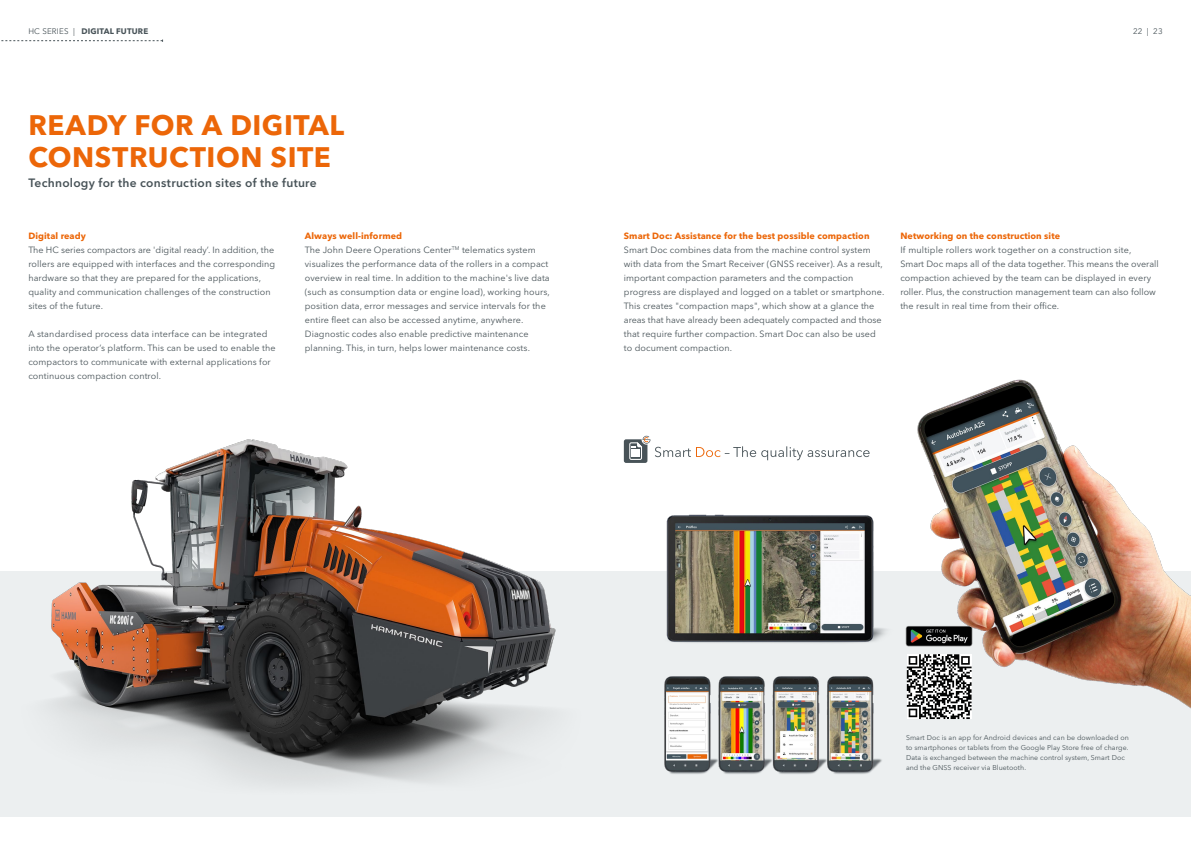
<style>
.page{position:relative;width:1191px;height:842px;background:#fff}
.page>*{position:absolute;margin:0;border:0;box-sizing:border-box;transform-origin:0 0}
.t1{font:700 28px/32px "Avenir Next LT Pro";letter-spacing:.015em;color:#ec6608}
.t2{font:600 12px "Avenir Next LT Pro";letter-spacing:.02em;color:#485358}
.t3{font:9px/14px "Avenir Next LT Pro";letter-spacing:.01em;color:#485358}
.t4{font:700 9px "Avenir Next LT Pro";letter-spacing:.01em;color:#ec6608}
.t5{font:700 8px "Avenir Next LT Pro";letter-spacing:.02em;color:#485358}
.t6{font:8px "Avenir Next LT Pro";color:#485358}
.t7{font:7px/10px "Avenir Next LT Pro";letter-spacing:.01em;color:#485358}
.s1{font-weight:400}
.s2{font-weight:700;color:#ec6608}
</style>
<div class="page">
<div style="left:0;top:571px;width:1191px;height:245px;background:#eceff0"></div>
<img style="left:664px;top:680px;width:218px;height:94px">
<img style="left:665px;top:514px;width:84px;height:166px">
<img style="left:749px;top:379px;width:442px;height:356px">
<img style="left:51px;top:439px;width:505px;height:345px">
<svg style="left:906px;top:654px;width:65px;height:65px;background:#7f8080"></svg>
<svg style="left:1px;top:40px;width:162px;height:2px"></svg>
<svg style="left:624px;top:436px;width:245px;height:27px"></svg>
<p class="t5" style="left:28px;top:27px;width:121px"><span class="s1">HC SERIES |</span> DIGITAL FUTURE</p>
<p class="t6" style="left:1133px;top:27px;width:31px">22 | 23</p>
<h1 class="t1" style="left:28px;top:108px;width:317px">READY FOR A DIGITAL<br>CONSTRUCTION SITE</h1>
<h2 class="t2" style="left:28px;top:175px;width:290px">Technology for the construction sites of the future</h2>
<p class="t4" style="left:28px;top:230px;width:59px">Digital ready</p>
<p class="t3" style="left:28px;top:243px;width:248px">The HC series compactors are 'digital ready’. In addition, the rollers are equipped with interfaces and the corresponding hardware so that they are prepared for the applications, quality and communication challenges of the construction sites of the future.</p>
<p class="t3" style="left:28px;top:327px;width:249px">A standardised process data interface can be integrated into the operator’s platform. This can be used to enable the compactors to communicate with external applications for continuous compaction control.</p>
<p class="t3" style="left:305px;top:229px;width:246px"><span class="s2">Always well-informed<br></span>The John Deere Operations Center<sup>TM</sup> telematics system visualizes the performance data of the rollers in a compact overview in real time. In addition to the machine's live data (such as consumption data or engine load), working hours, position data, error messages and service intervals for the entire fleet can also be accessed anytime, anywhere.<br>Diagnostic codes also enable predictive maintenance planning. This, in turn, helps lower maintenance costs.</p>
<p class="t4" style="left:624px;top:230px;width:247px">Smart Doc: Assistance for the best possible compaction</p>
<p class="t3" style="left:624px;top:243px;width:262px">Smart Doc combines data from the machine control system with data from the Smart Receiver (GNSS receiver). As a result, important compaction parameters and the compaction progress are displayed and logged on a tablet or smartphone.<br>This creates "compaction maps", which show at a glance the areas that have already been adequately compacted and those that require further compaction. Smart Doc can also be used to document compaction.</p>
<p class="t4" style="left:900px;top:230px;width:161px">Networking on the construction site</p>
<p class="t3" style="left:900px;top:243px;width:260px">If multiple rollers work together on a construction site,<br>Smart Doc maps all of the data together. This means the overall compaction achieved by the team can be displayed in every roller. Plus, the construction management team can also follow the result in real time from their office.</p>
<p class="t7" style="left:906px;top:733px;width:224px">Smart Doc is an app for Android devices and can be downloaded on to smartphones or tablets from the Google Play Store free of charge.<br>Data is exchanged between the machine control system, Smart Doc and the GNSS receiver via Bluetooth.</p>
</div>
